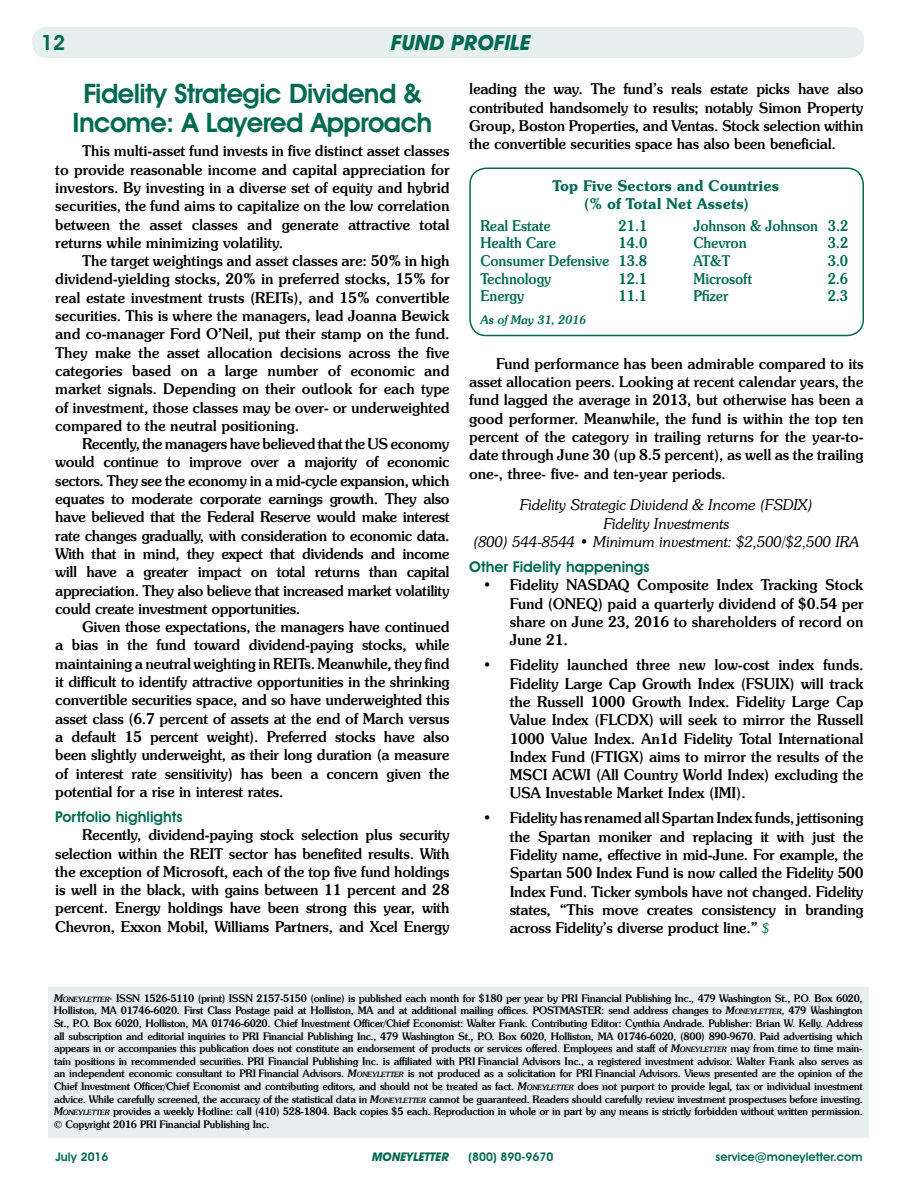
<style>
.page{position:relative;width:918px;height:1188px;background:#fff}
.page>*{position:absolute;margin:0;border:0;box-sizing:border-box;transform-origin:0 0}
.t1{font:600 27px/28.5px "Avant Garde IT Cby BT";letter-spacing:-.02em;color:#006a51;text-align:center}
.t2{font:italic 700 21px "Avant Garde IT Cby BT";color:#006a51}
.t3{font:600 21px "Avant Garde IT Cby BT";color:#006a51}
.t4{font:500 15px/18.3px "Souvenir IT Cby BT";letter-spacing:-.01em;color:#000;text-align:justify}
.t5{font:500 15px "Souvenir IT Cby BT";letter-spacing:-.01em;color:#006a51;scale:.94 1}
.t6{font:italic 300 15px/18.3px "Souvenir IT Cby BT";color:#000;text-align:center}
.t7{font:600 15px/18px "Souvenir IT Cby BT";color:#006a51;text-align:center}
.t8{font:600 15px "Avant Garde IT Cby BT";color:#006a51}
.t9{font:600 12px "Avant Garde IT Cby BT";color:#006a51}
.t10{font:italic 500 12px "Souvenir IT Cby BT";letter-spacing:-.015em;color:#006a51}
.t11{font:italic 700 12px "Avant Garde IT Cby BT";color:#006a51}
.t12{font:500 10.5px/12.6px "Souvenir IT Cby BT";letter-spacing:-.025em;color:#000;text-align:justify}
.t13{font:italic 500 7.35px "Souvenir IT Cby BT";letter-spacing:-.045em;color:#000}
.s1{font-weight:300;font-style:italic;font-size:13.5px;color:#006a51}
.s2{font-style:italic}
.s3{font-style:italic;font-size:7.35px}
.s4{font-size:10.5px}
</style>
<div class="page">
<div style="left:33px;top:27px;width:831px;height:31px;background:#e6f0ee;border-radius:14px"></div>
<div style="left:48px;top:987px;width:821px;height:151px;background:#e6f0ee"></div>
<div style="left:469px;top:168px;width:395px;height:168px;border:2px solid #006a51;border-radius:16px"></div>
<h2 class="t2" style="left:391px;top:30px;width:88px">FUND PROF</h2>
<h2 class="t2" style="left:505px;top:30px;width:28px">ILE</h2>
<h2 class="t3" style="left:41px;top:33px;width:26px">1212</h2>
<h2 class="t2" style="left:356px;top:36px;width:149px">PAGE HEADING</h2>
<h1 class="t1" style="left:73px;top:79px;width:361px">Fidelity Strategic Dividend &amp;<br>Income: A Layered Approach</h1>
<p class="t4" style="left:55px;top:142px;width:396px;text-indent:27px">This multi-asset fund invests in five distinct asset classes to provide reasonable income and capital appreciation for investors. By investing in a diverse set of equity and hybrid securities, the fund aims to capitalize on the low correlation between the asset classes and generate attractive total returns while minimizing volatility.</p>
<p class="t4" style="left:55px;top:252px;width:396px;text-indent:27px">The target weightings and asset classes are: 50% in high dividend-yielding stocks, 20% in preferred stocks, 15% for real estate investment trusts (REITs), and 15% convertible securities. This is where the managers, lead Joanna Bewick and co-manager Ford O’Neil, put their stamp on the fund.<br>They make the asset allocation decisions across the five categories based on a large number of economic and market signals. Depending on their outlook for each type of investment, those classes may be over- or underweighted compared to the neutral positioning.</p>
<p class="t4" style="left:55px;top:435px;width:396px;text-indent:27px">Recently, the managers have believed that the US economy would continue to improve over a majority of economic sectors. They see the economy in a mid-cycle expansion, which equates to moderate corporate earnings growth. They also have believed that the Federal Reserve would make interest rate changes gradually, with consideration to economic data.<br>With that in mind, they expect that dividends and income will have a greater impact on total returns than capital appreciation. They also believe that increased market volatility could create investment opportunities.</p>
<p class="t4" style="left:55px;top:618px;width:396px;text-indent:27px">Given those expectations, the managers have continued a bias in the fund toward dividend-paying stocks, while maintaining a neutral weighting in REITs. Meanwhile, they find it difficult to identify attractive opportunities in the shrinking convertible securities space, and so have underweighted this asset class (6.7 percent of assets at the end of March versus a default 15 percent weight). Preferred stocks have also been slightly underweight, as their long duration (a measure of interest rate sensitivity) has been a concern given the potential for a rise in interest rates.</p>
<p class="t8" style="left:55px;top:808px;width:129px">Portfolio highlights</p>
<p class="t4" style="left:55px;top:826px;width:396px;text-indent:27px">Recently, dividend-paying stock selection plus security selection within the REIT sector has benefited results. With the exception of Microsoft, each of the top five fund holdings is well in the black, with gains between 11 percent and 28 percent. Energy holdings have been strong this year, with Chevron, Exxon Mobil, Williams Partners, and Xcel Energy</p>
<p class="t4" style="left:469px;top:80px;width:396px">leading the way. The fund’s reals estate picks have also contributed handsomely to results; notably Simon Property Group, Boston Properties, and Ventas. Stock selection within the convertible securities space has also been beneficial.</p>
<p class="t7" style="left:552px;top:176px;width:228px">Top Five Sectors and Countries (% of Total Net Assets)</p>
<p class="t5" style="left:481px;top:216px;width:76px">Real Estate</p>
<p class="t5" style="left:619px;top:216px;width:32px">21.1</p>
<p class="t5" style="left:694px;top:216px;width:166px">Johnson &amp; Johnson 3.2</p>
<p class="t5" style="left:481px;top:234px;width:82px">Health Care</p>
<p class="t5" style="left:619px;top:234px;width:32px">14.0</p>
<p class="t5" style="left:693px;top:234px;width:58px">Chevron</p>
<p class="t5" style="left:828px;top:234px;width:23px">3.2</p>
<p class="t5" style="left:480px;top:251px;width:179px">Consumer Defensive 13.8</p>
<p class="t5" style="left:693px;top:251px;width:41px">AT&amp;T</p>
<p class="t5" style="left:828px;top:251px;width:23px">3.0</p>
<p class="t5" style="left:480px;top:269px;width:77px">Technology</p>
<p class="t5" style="left:619px;top:269px;width:32px">12.1</p>
<p class="t5" style="left:693px;top:269px;width:64px">Microsoft</p>
<p class="t5" style="left:828px;top:269px;width:23px">2.6</p>
<p class="t5" style="left:480px;top:287px;width:48px">Energy</p>
<p class="t5" style="left:619px;top:287px;width:32px">11.1</p>
<p class="t5" style="left:693px;top:287px;width:39px">Pfizer</p>
<p class="t5" style="left:828px;top:287px;width:23px">2.3</p>
<p class="t10" style="left:481px;top:312px;width:107px">As of May 31, 2016</p>
<p class="t4" style="left:469px;top:354px;width:396px;text-indent:27px">Fund performance has been admirable compared to its asset allocation peers. Looking at recent calendar years, the fund lagged the average in 2013, but otherwise has been a good performer. Meanwhile, the fund is within the top ten percent of the category in trailing returns for the year-to&shy;date through June 30 (up 8.5 percent), as well as the trailing one-, three- five- and ten-year periods.</p>
<p class="t6" style="left:473px;top:496px;width:387px">Fidelity Strategic Dividend &amp; Income (FSDIX)<br>Fidelity Investments<br>(800) 544-8544 • Minimum investment: $2,500/$2,500 IRA</p>
<p class="t8" style="left:469px;top:558px;width:182px">Other Fidelity happenings</p>
<p class="t4" style="left:510px;top:576px;width:355px;text-indent:-27px">• Fidelity NASDAQ Composite Index Tracking Stock Fund (ONEQ) paid a quarterly dividend of $0.54 per share on June 23, 2016 to shareholders of record on June 21.</p>
<p class="t4" style="left:510px;top:656px;width:355px;text-indent:-27px">• Fidelity launched three new low-cost index funds.<br>Fidelity Large Cap Growth Index (FSUIX) will track the Russell 1000 Growth Index. Fidelity Large Cap Value Index (FLCDX) will seek to mirror the Russell 1000 Value Index. An1d Fidelity Total International Index Fund (FTIGX) aims to mirror the results of the MSCI ACWI (All Country World Index) excluding the USA Investable Market Index (IMI).</p>
<p class="t4" style="left:510px;top:809px;width:355px;text-indent:-27px">• Fidelity has renamed all Spartan Index funds, jettisoning the Spartan moniker and replacing it with just the Fidelity name, effective in mid-June. For example, the Spartan 500 Index Fund is now called the Fidelity 500<br>Index Fund. Ticker symbols have not changed. Fidelity states, “This move creates consistency in branding across Fidelity’s diverse product line.” <span class="s1">$</span></p>
<p class="t12" style="left:54px;top:992px;width:810px;text-indent:62px">ISSN 1526-5110 (print) ISSN 2157-5150 (online) is published each month for $180 per year by PRI Financial Publishing Inc., 479 Washington St., P.O. Box 6020, Holliston, MA 01746-6020. First Class Postage paid at Holliston, MA and at additional mailing offices. POSTMASTER: send address changes to <span class="s2">M</span><span class="s3">ONEYLETTER</span>, 479 Washington St., P.O. Box 6020, Holliston, MA 01746-6020. Chief Investment Officer/Chief Economist: Walter Frank. Contributing Editor: Cynthia Andrade. Publisher: Brian W. Kelly. Address all subscription and editorial inquiries to PRI Financial Publishing Inc., 479 Washington St., P.O. Box 6020, Holliston, MA 01746-6020, (800) 890-9670. Paid advertising which appears in or accompanies this publication does not constitute an endorsement of products or services offered. Employees and staff of <span class="s2">M</span><span class="s3">ONEYLETTER</span> may from time to time main&shy;tain positions in recommended securities. PRI Financial Publishing Inc. is affiliated with PRI Financial Advisors Inc., a registered investment advisor. Walter Frank also serves as an independent economic consultant to PRI Financial Advisors. <span class="s2">M</span><span class="s3">ONEYLETTER</span> is not produced as a solicitation for PRI Financial Advisors. Views presented are the opinion of the Chief Investment Officer/Chief Economist and contributing editors, and should not be treated as fact. <span class="s2">M</span><span class="s3">ONEYLETTER</span> does not purport to provide legal, tax or individual investment advice. While carefully screened, the accuracy of the statistical data in <span class="s2">M</span><span class="s3">ONEYLETTER</span> cannot be guaranteed. Readers should carefully review investment prospectuses before investing.<br><span class="s2">M</span><span class="s3">ONEYLETTER</span> provides a weekly Hotline: call (410) 528-1804. Back copies $5 each. Reproduction in whole or in part by any means is strictly forbidden without written permission. © Copyright 2016 PRI Financial Publishing Inc.</p>
<p class="t13" style="left:54px;top:995px;width:60px"><span class="s4">M</span>ONEYLETTER<sup>®</sup></p>
<p class="t9" style="left:56px;top:1150px;width:55px">July 2016</p>
<p class="t11" style="left:372px;top:1150px;width:79px">MONEYLETTER</p>
<p class="t9" style="left:469px;top:1150px;width:86px">(800) 890-9670</p>
<p class="t9" style="left:716px;top:1150px;width:148px">service@moneyletter.com</p>
</div>
